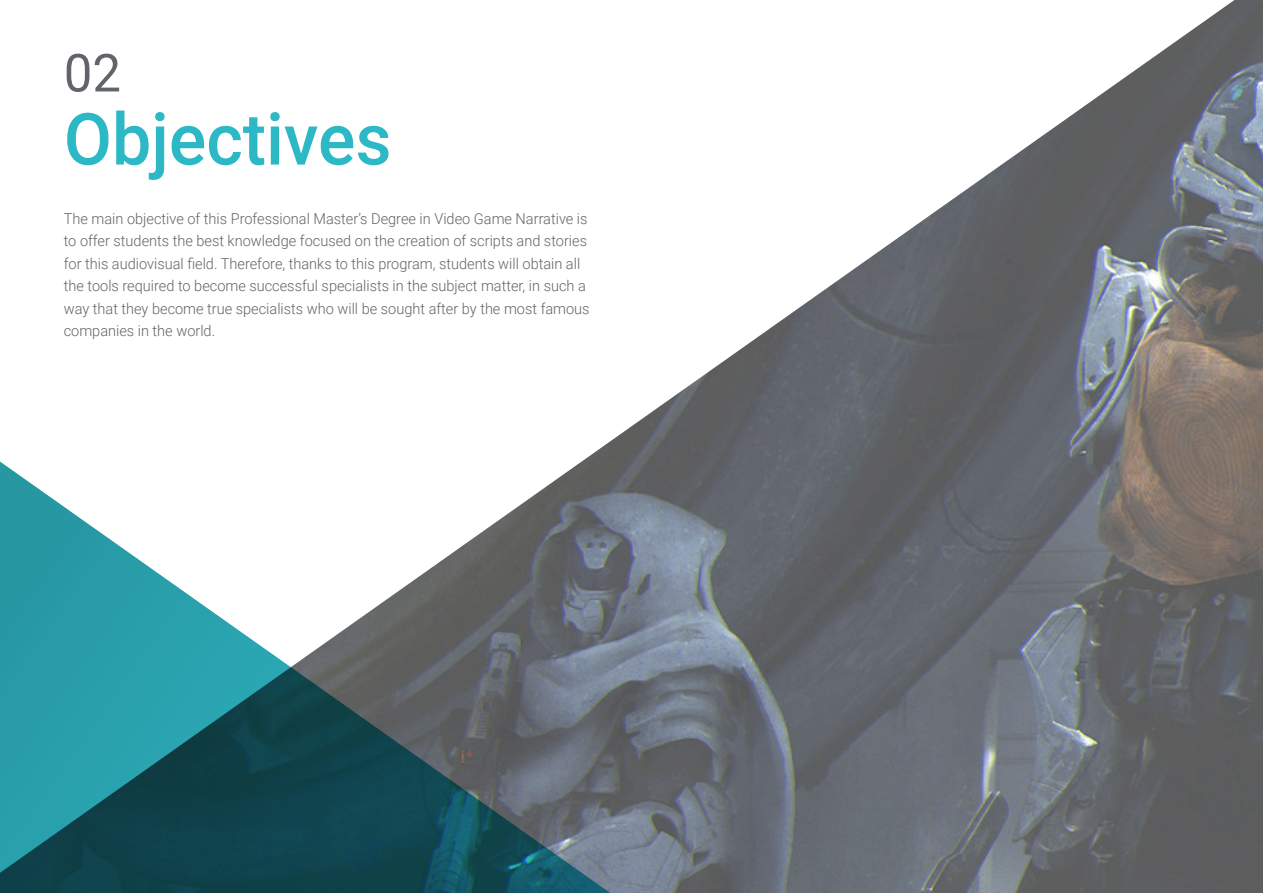
<style>
.page{position:relative;width:1263px;height:893px;background:#fff}
.page>*{position:absolute;margin:0;border:0;box-sizing:border-box;transform-origin:0 0}
.t1{font:500 72px "Roboto";color:#2db8c5}
.t2{font:52.5px "Roboto";color:#61646a}
.t3{font:300 15px/22.5px "Roboto";color:#61646a}
</style>
<div class="page">
<img style="left:604px;top:0;width:659px;height:893px">
<svg style="left:0;top:446px;width:640px;height:447px"></svg>
<h2 class="t2" style="left:64px;top:36px;width:59px">02</h2>
<h1 class="t1" style="left:64px;top:89px;width:329px">Objectives</h1>
<p class="t3" style="left:64px;top:207px;width:527px">The main objective of this Professional Master’s Degree in Video Game Narrative is to offer students the best knowledge focused on the creation of scripts and stories for this audiovisual field. Therefore, thanks to this program, students will obtain all the tools required to become successful specialists in the subject matter, in such a way that they become true specialists who will be sought after by the most famous companies in the world.</p>
</div>
